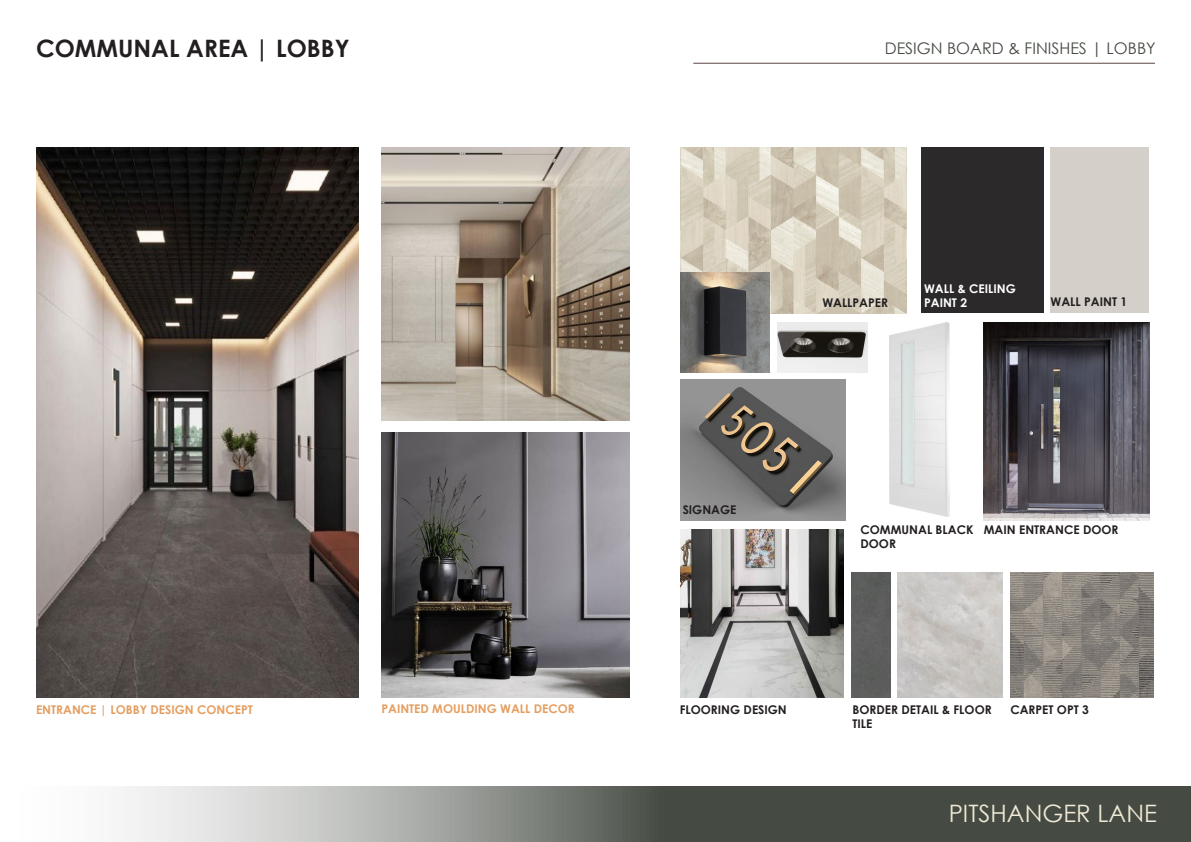
<style>
.page{position:relative;width:1191px;height:842px;background:#fff}
.page>*{position:absolute;margin:0;border:0;box-sizing:border-box;transform-origin:0 0}
.t1{font:700 24px "Century Gothic";color:#231f20}
.t2{font:24px "Century Gothic";color:#efe9d5}
.t3{font:16px "Century Gothic";color:#454b43}
.t4{font:700 12px/14px "Century Gothic";color:#231f20}
.t5{font:700 12px "Century Gothic";color:#e59e61}
.t6{font:700 12px/14px "Century Gothic";color:#fff}
</style>
<div class="page">
<img style="left:381px;top:147px;width:248px;height:274px">
<img style="left:36px;top:147px;width:323px;height:550px">
<img style="left:381px;top:432px;width:248px;height:265px">
<div style="left:921px;top:147px;width:122px;height:166px;background:#2b2929"></div>
<img style="left:889px;top:322px;width:60px;height:194px">
<img style="left:983px;top:322px;width:166px;height:198px">
<img style="left:680px;top:380px;width:165px;height:140px">
<img style="left:1010px;top:573px;width:143px;height:124px">
<img style="left:680px;top:147px;width:226px;height:166px">
<img style="left:897px;top:573px;width:105px;height:124px">
<img style="left:680px;top:273px;width:90px;height:99px">
<img style="left:680px;top:529px;width:163px;height:168px">
<svg style="left:117px;top:786px;width:1074px;height:56px;background:#797d77"></svg>
<hr style="left:693px;top:63px;width:462px;height:1px;background:#624646">
<div style="left:852px;top:573px;width:38px;height:124px;background:#5d5d5c"></div>
<div style="left:1050px;top:147px;width:99px;height:166px;background:#d4cfc8"></div>
<img style="left:777px;top:322px;width:90px;height:50px">
<p class="t1" style="left:36px;top:30px;width:315px">COMMUNAL AREA | LOBBY</p>
<p class="t5" style="left:36px;top:700px;width:218px">ENTRANCE | LOBBY DESIGN CONCEPT</p>
<p class="t5" style="left:381px;top:700px;width:195px">PAINTED MOULDING WALL DECOR</p>
<p class="t3" style="left:884px;top:37px;width:272px">DESIGN BOARD &amp; FINISHES | LOBBY</p>
<p class="t4" style="left:822px;top:295px;width:67px">WALLPAPER</p>
<p class="t6" style="left:924px;top:281px;width:93px">WALL &amp; CEILING<br>PAINT 2</p>
<p class="t4" style="left:1050px;top:294px;width:78px">WALL PAINT 1</p>
<p class="t4" style="left:682px;top:502px;width:55px">SIGNAGE</p>
<p class="t4" style="left:680px;top:702px;width:109px">FLOORING DESIGN</p>
<p class="t4" style="left:860px;top:522px;width:115px">COMMUNAL BLACK<br>DOOR</p>
<p class="t4" style="left:983px;top:522px;width:136px">MAIN ENTRANCE DOOR</p>
<p class="t4" style="left:852px;top:702px;width:141px">BORDER DETAIL &amp; FLOOR</p>
<p class="t4" style="left:1010px;top:702px;width:80px">CARPET OPT 3</p>
<p class="t4" style="left:852px;top:716px;width:21px">TILE</p>
<p class="t2" style="left:948px;top:797px;width:210px">PITSHANGER LANE</p>
</div>
